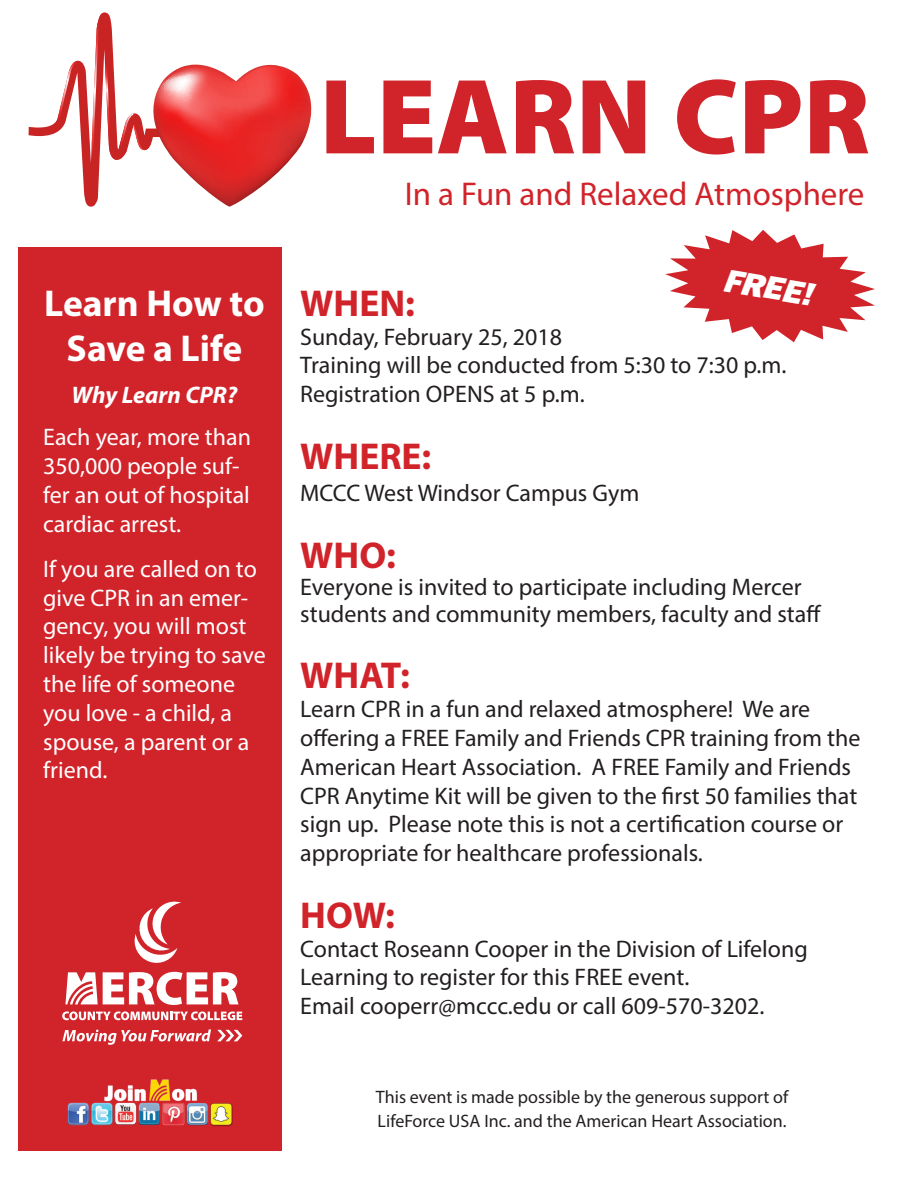
<style>
.page{position:relative;width:918px;height:1188px;background:#fff}
.page>*{position:absolute;margin:0;border:0;box-sizing:border-box;transform-origin:0 0}
.t1{font:900 108px "Myriad Pro";color:#d1232a}
.t2{font:700 37.5px "Myriad Pro";color:#d1232a}
.t3{font:700 37.5px/45px "Myriad Pro";letter-spacing:-.005em;color:#fff;text-align:center}
.t4{font:33px "Myriad Pro";color:#d1232a}
.t5{font:italic 800 32.55px "Franklin Gothic";color:#fff}
.t6{font:24px/28.8px "Myriad Pro";color:#231f20}
.t7{font:24px/28.8px "Myriad Pro";color:#fff}
.t8{font:italic 700 24px "Myriad Pro";color:#fff}
.t9{font:18px "Myriad Pro";color:#231f20}
</style>
<div class="page">
<svg style="left:29px;top:13px;width:282px;height:194px"></svg>
<div style="left:18px;top:247px;width:264px;height:903px;background:#d1232a"></div>
<svg style="left:134px;top:902px;width:47px;height:61px"></svg>
<svg style="left:62px;top:1011px;width:180px;height:9px"></svg>
<svg style="left:65px;top:972px;width:174px;height:33px"></svg>
<svg style="left:217px;top:1030px;width:25px;height:11px"></svg>
<svg style="left:62px;top:1029px;width:149px;height:16px"></svg>
<img style="left:67px;top:1079px;width:166px;height:47px">
<svg style="left:665px;top:230px;width:210px;height:112px"></svg>
<p class="t3" style="left:44px;top:279px;width:222px">Learn How to<br>Save a Life</p>
<p class="t8" style="left:71px;top:379px;width:167px">Why Learn CPR?</p>
<p class="t7" style="left:43px;top:422px;width:209px">Each year, more than<br>350,000 people suf&shy;fer an out of hospital cardiac arrest.</p>
<p class="t7" style="left:43px;top:554px;width:224px">If you are called on to give CPR in an emer&shy;gency, you will most likely be trying to save the life of someone you love - a child, a spouse, a parent or a friend.</p>
<p class="t1" style="left:320px;top:45px;width:552px">LEARN CPR</p>
<p class="t4" style="left:405px;top:174px;width:461px">In a Fun and Relaxed Atmosphere</p>
<p class="t5" style="left:727px;top:261px;width:91px;rotate:10deg">FREE!</p>
<p class="t2" style="left:300px;top:279px;width:116px">WHEN:</p>
<p class="t6" style="left:300px;top:322px;width:263px">Sunday, February 25, 2018</p>
<p class="t6" style="left:300px;top:351px;width:488px">Training will be conducted from 5:30 to 7:30 p.m.</p>
<p class="t6" style="left:300px;top:379px;width:286px">Registration OPENS at 5 p.m.</p>
<p class="t2" style="left:300px;top:432px;width:133px">WHERE:</p>
<p class="t6" style="left:300px;top:478px;width:341px">MCCC West Windsor Campus Gym</p>
<p class="t2" style="left:300px;top:531px;width:97px">WHO:</p>
<p class="t6" style="left:300px;top:572px;width:503px">Everyone is invited to participate including Mercer</p>
<p class="t6" style="left:300px;top:599px;width:523px">students and community members, faculty and staff</p>
<p class="t2" style="left:300px;top:651px;width:111px">WHAT:</p>
<p class="t6" style="left:300px;top:694px;width:562px">Learn CPR in a fun and relaxed atmosphere! We are offering a FREE Family and Friends CPR training from the American Heart Association. A FREE Family and Friends CPR Anytime Kit will be given to the first 50 families that sign up. Please note this is not a certification course or appropriate for healthcare professionals.</p>
<p class="t2" style="left:300px;top:891px;width:96px">HOW:</p>
<p class="t6" style="left:300px;top:934px;width:509px">Contact Roseann Cooper in the Division of Lifelong<br>Learning to register for this FREE event.</p>
<p class="t6" style="left:300px;top:991px;width:466px">Email cooperr@mccc.edu or call 609-570-3202.</p>
<p class="t9" style="left:376px;top:1086px;width:414px">This event is made possible by the generous support of</p>
<p class="t9" style="left:378px;top:1110px;width:410px">LifeForce USA Inc. and the American Heart Association.</p>
</div>
